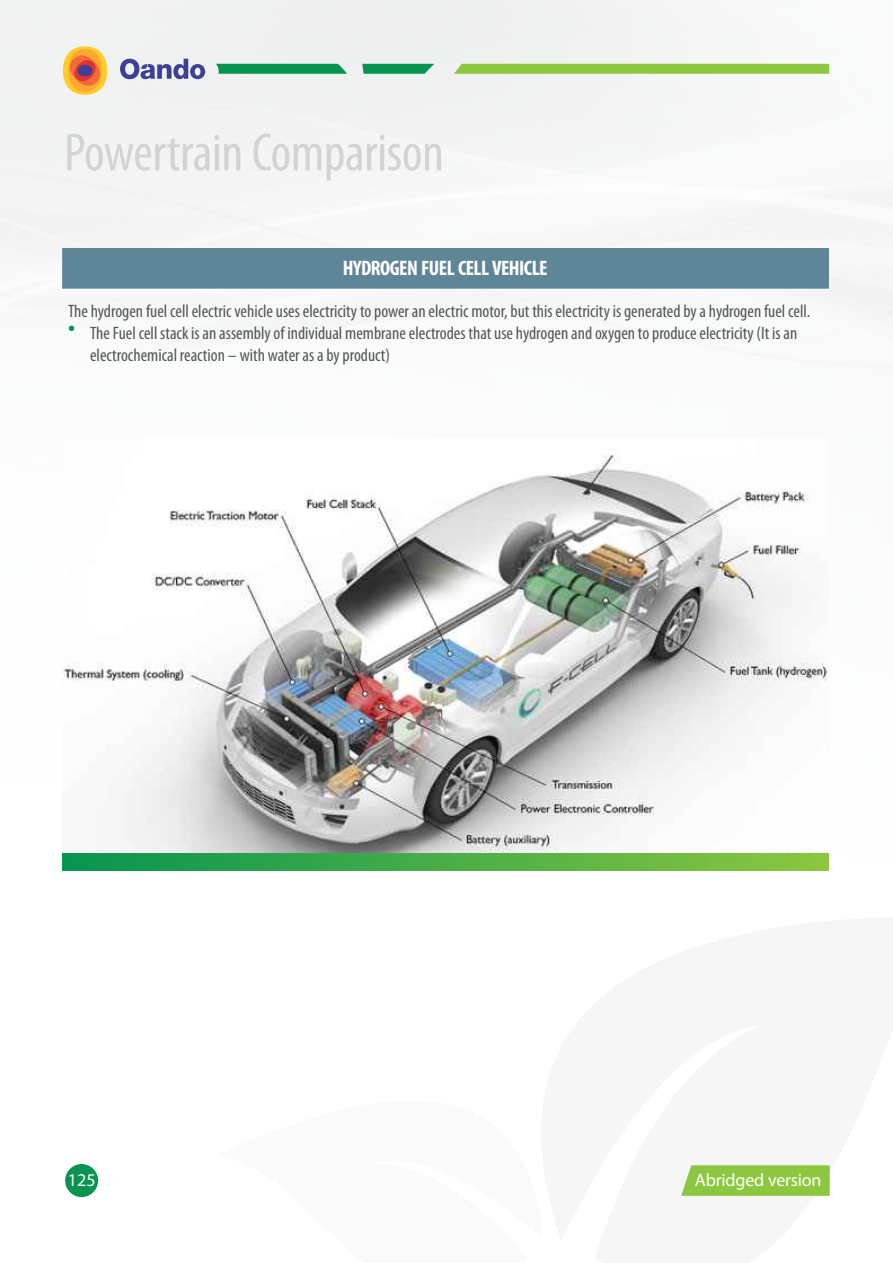
<style>
.page{position:relative;width:893px;height:1263px;background:#fff}
.page>*{position:absolute;margin:0;border:0;box-sizing:border-box;transform-origin:0 0}
.t1{font:condensed 54px "Myriad Pro";letter-spacing:-.01em;color:#d2d3d5}
.t2{font:700 condensed 21px "Myriad";letter-spacing:-.025em;color:#fff}
.t3{font:condensed 18px/22.2px "Myriad Pro";color:#525755}
.t4{font:18px "Myriad Pro";letter-spacing:-.01em;color:#fefefe}
</style>
<div class="page">
<img style="left:0;top:0;width:893px;height:871px">
<img style="left:63px;top:439px;width:766px;height:430px">
<div style="left:65px;top:1164px;width:33px;height:33px;background:#079451;border-radius:50%"></div>
<div style="left:62px;top:248px;width:767px;height:40px;background:#5f8696"></div>
<div style="left:63px;top:854px;width:765px;height:16px;background:linear-gradient(to right,#079451,#8cc73f)"></div>
<svg style="left:454px;top:64px;width:375px;height:10px"></svg>
<svg style="left:362px;top:64px;width:72px;height:10px"></svg>
<svg style="left:216px;top:64px;width:131px;height:10px"></svg>
<svg style="left:120px;top:59px;width:85px;height:20px"></svg>
<div style="left:63px;top:46px;width:44px;height:49px;background:#ffcc29;border-radius:50%"></div>
<div style="left:68px;top:49px;width:34px;height:43px;background:#faa831;border-radius:50%"></div>
<svg style="left:67px;top:53px;width:36px;height:36px"></svg>
<div style="left:78px;top:65px;width:14px;height:11px;background:#3e4095;border-radius:50%"></div>
<svg style="left:681px;top:1165px;width:149px;height:31px"></svg>
<svg style="left:69px;top:326px;width:5px;height:4px"></svg>
<h1 class="t1" style="left:64px;top:130px;width:381px">Powertrain Comparison</h1>
<p class="t2" style="left:343px;top:260px;width:206px">HYDROGEN FUEL CELL VEHICLE</p>
<p class="t3" style="left:68px;top:301px;width:744px">The hydrogen fuel cell electric vehicle uses electricity to power an electric motor, but this electricity is generated by a hydrogen fuel cell.</p>
<p class="t3" style="left:90px;top:324px;width:709px">The Fuel cell stack is an assembly of individual membrane electrodes that use hydrogen and oxygen to produce electricity (It is an electrochemical reaction – with water as a by product)</p>
<p class="t4" style="left:68px;top:1173px;width:29px">125</p>
<p class="t4" style="left:695px;top:1172px;width:128px">Abridged version</p>
</div>
